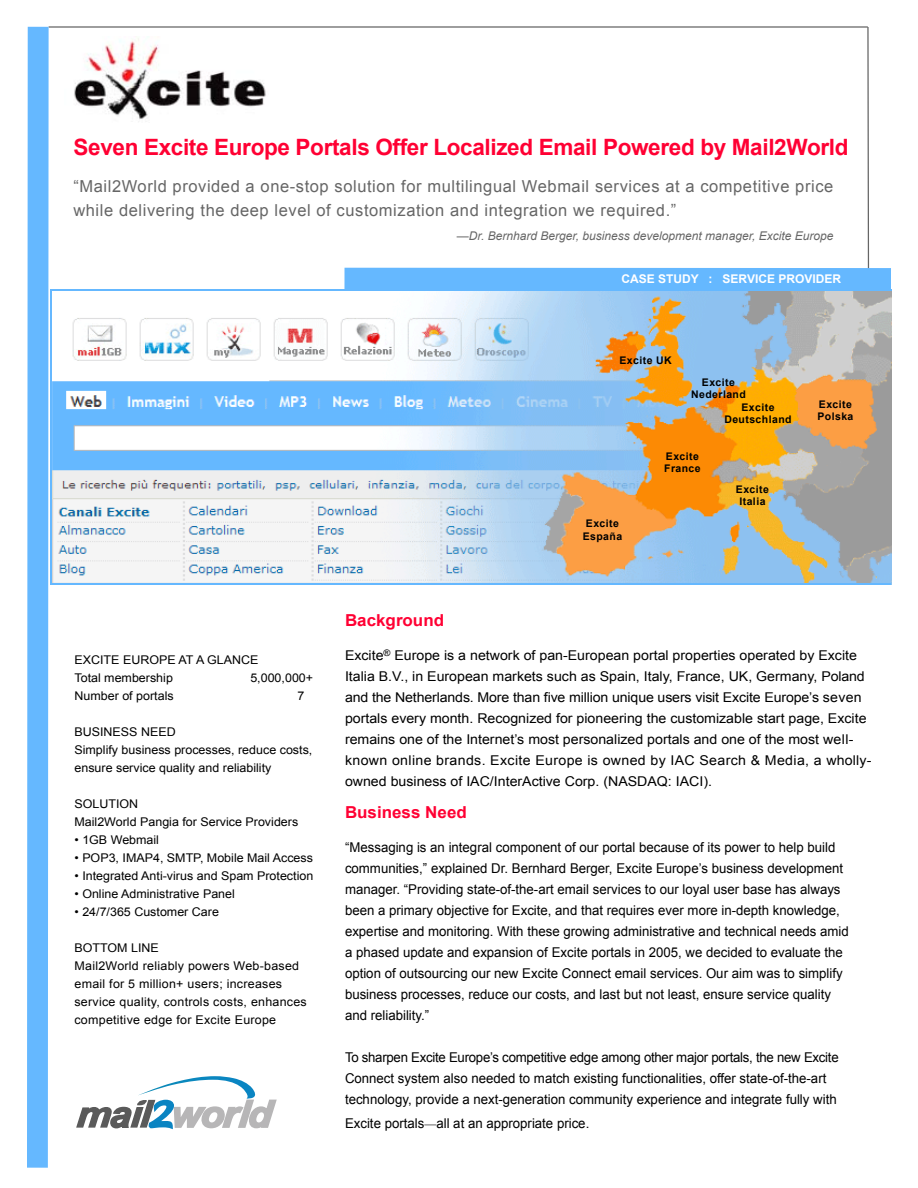
<style>
.page{position:relative;width:918px;height:1188px;background:#fff}
.page>*{position:absolute;margin:0;border:0;box-sizing:border-box;transform-origin:0 0}
.t1{font:700 22.5px "Arial";letter-spacing:-.015em;color:#f03}
.t2{font:16.5px/24px "Arial";letter-spacing:.035em;color:#666}
.t3{font:700 16.5px "Arial";color:#f03}
.t4{font:13.5px/21px "Arial";color:#000}
.t5{font:13.5px/21px "Arial";color:#000;scale:1.05 1}
.t6{font:12px/18px "Arial";color:#000;scale:1.04 1}
.t7{font:12px/18px "Arial";letter-spacing:.02em;color:#000;scale:1.04 1}
.t8{font:italic 12px "Arial";color:#666}
.t9{font:700 12px "Arial";color:#fff}
.t10{font:700 10.5px/12.6px "Arial";letter-spacing:.04em;color:#000;text-align:center}
.s1{font-style:italic;font-size:12px;color:#666}
</style>
<div class="page">
<img style="left:52px;top:290px;width:839px;height:293px">
<svg style="left:867px;top:27px;width:3px;height:241px"></svg>
<hr style="left:49px;top:26px;width:819px;height:2px;background:#666">
<div style="left:344px;top:268px;width:547px;height:22px;background:#65b8ff"></div>
<img style="left:74px;top:38px;width:192px;height:82px">
<svg style="left:27px;top:27px;width:22px;height:1141px;background:#6abaff"></svg>
<hr style="left:51px;top:583px;width:840px;height:2px;background:#65b8ff">
<hr style="left:51px;top:289px;width:1px;height:296px;background:#65b8ff">
<hr style="left:51px;top:289px;width:840px;height:1px;background:#65b8ff">
<svg style="left:76px;top:1076px;width:201px;height:54px"></svg>
<h1 class="t1" style="left:74px;top:132px;width:776px">Seven Excite Europe Portals Offer Localized Email Powered by Mail2World</h1>
<p class="t2" style="left:73px;top:175px;width:761px">“Mail2World provided a one-stop solution for multilingual Webmail services at a competitive price while delivering the deep level of customization and integration we required.”</p>
<p class="t8" style="left:457px;top:228px;width:378px">—Dr. Bernhard Berger, business development manager, Excite Europe</p>
<p class="t9" style="left:622px;top:271px;width:221px">CASE STUDY : SERVICE PROVIDER</p>
<p class="t6" style="left:74px;top:651px;width:178px">EXCITE EUROPE AT A GLANCE<br>Total membership</p>
<p class="t6" style="left:250px;top:669px;width:62px">5,000,000+</p>
<p class="t6" style="left:74px;top:687px;width:97px">Number of portals</p>
<p class="t6" style="left:297px;top:687px;width:8px">7</p>
<p class="t6" style="left:74px;top:723px;width:230px">BUSINESS NEED<br>Simplify business processes, reduce costs, ensure service quality and reliability</p>
<p class="t6" style="left:74px;top:795px;width:217px">SOLUTION<br>Mail2World Pangia for Service Providers</p>
<p class="t6" style="left:74px;top:831px;width:83px">• 1GB Webmail</p>
<p class="t6" style="left:74px;top:849px;width:231px">• POP3, IMAP4, SMTP, Mobile Mail Access</p>
<p class="t6" style="left:74px;top:867px;width:231px">• Integrated Anti-virus and Spam Protection</p>
<p class="t6" style="left:74px;top:885px;width:156px">• Online Administrative Panel</p>
<p class="t6" style="left:74px;top:903px;width:140px">• 24/7/365 Customer Care</p>
<p class="t7" style="left:74px;top:939px;width:225px">BOTTOM LINE<br>Mail2World reliably powers Web-based email for 5 million+ users; increases service quality, controls costs, enhances competitive edge for Excite Europe</p>
<p class="t10" style="left:620px;top:354px;width:54px">Excite UK</p>
<p class="t10" style="left:691px;top:376px;width:56px">Excite<br>Nederland</p>
<p class="t10" style="left:724px;top:401px;width:69px">Excite<br>Deutschland</p>
<p class="t10" style="left:583px;top:517px;width:41px">Excite<br>España</p>
<p class="t10" style="left:664px;top:450px;width:38px;text-align:left">Excite<br>France</p>
<p class="t10" style="left:736px;top:483px;width:35px">Excite<br>Italia</p>
<p class="t10" style="left:818px;top:398px;width:37px;text-align:left">Excite<br>Polska</p>
<p class="t3" style="left:345px;top:609px;width:101px">Background</p>
<p class="t5" style="left:345px;top:645px;width:503px">Excite<sup>®</sup> Europe is a network of pan-European portal properties operated by Excite Italia B.V., in European markets such as Spain, Italy, France, UK, Germany, Poland and the Netherlands. More than five million unique users visit Excite Europe’s seven portals every month. Recognized for pioneering the customizable start page, Excite remains one of the Internet’s most personalized portals and one of the most well&shy;known online brands. Excite Europe is owned by IAC Search &amp; Media, a wholly&shy;owned business of IAC/InterActive Corp. (NASDAQ: IACI).</p>
<p class="t3" style="left:345px;top:801px;width:123px">Business Need</p>
<p class="t4" style="left:345px;top:837px;width:505px">“Messaging is an integral component of our portal because of its power to help build communities,” explained Dr. Bernhard Berger, Excite Europe’s business development manager. “Providing state-of-the-art email services to our loyal user base has always been a primary objective for Excite, and that requires ever more in-depth knowledge, expertise and monitoring. With these growing administrative and technical needs amid a phased update and expansion of Excite portals in 2005, we decided to evaluate the option of outsourcing our new Excite Connect email services. Our aim was to simplify business processes, reduce our costs, and last but not least, ensure service quality and reliability.”</p>
<p class="t4" style="left:345px;top:1047px;width:495px">To sharpen Excite Europe’s competitive edge among other major portals, the new Excite<br>Connect system also needed to match existing functionalities, offer state-of-the-art technology, provide a next-generation community experience and integrate fully with</p>
<p class="t4" style="left:345px;top:1113px;width:246px">Excite portals<span class="s1">—</span>all at an appropriate price.</p>
</div>
